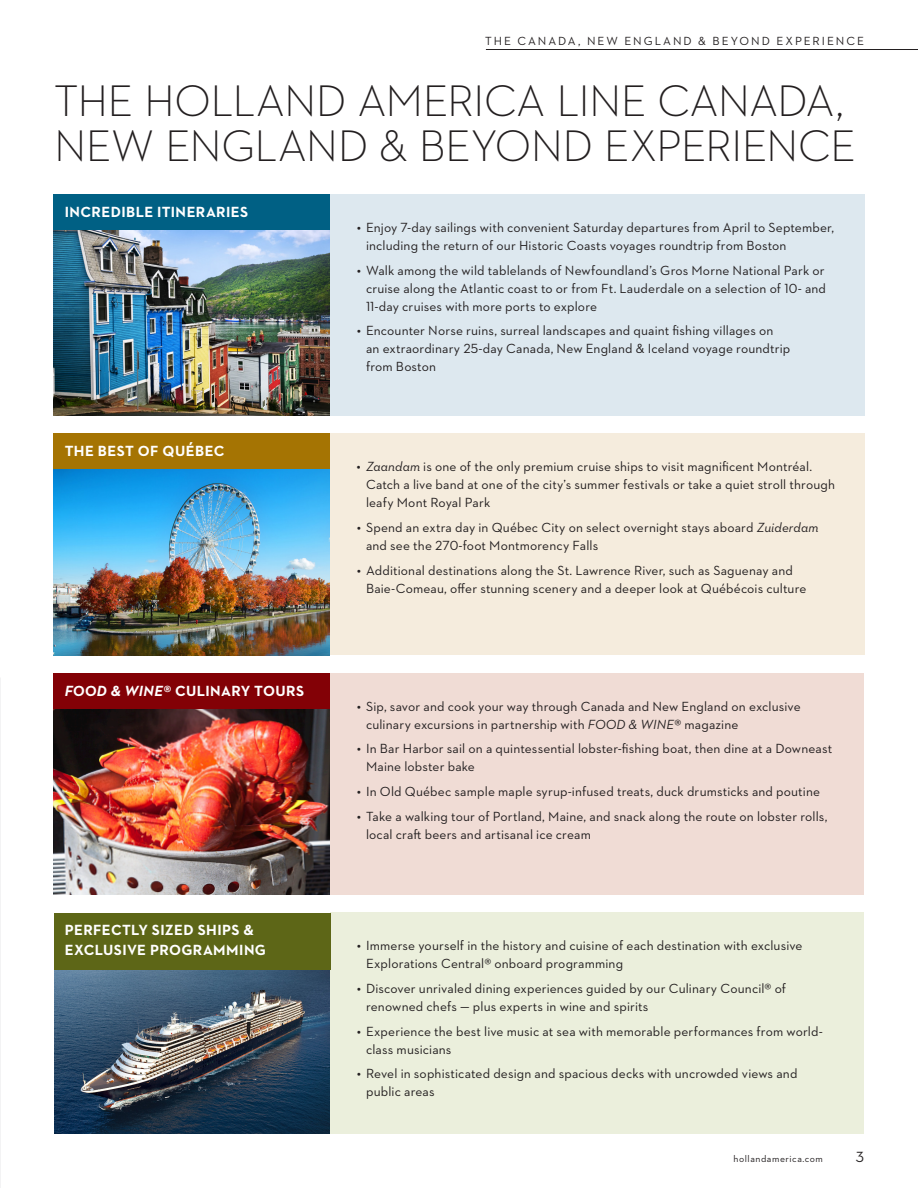
<style>
.page{position:relative;width:918px;height:1188px;background:#fff}
.page>*{position:absolute;margin:0;border:0;box-sizing:border-box;transform-origin:0 0}
.t1{font:300 45px/45px "Neutraface 2 Text";letter-spacing:-.02em;color:#231f20}
.t2{font:700 15px/19.5px "Neutraface 2 Text";letter-spacing:.03em;color:#fff}
.t3{font:15px "Neutraface 2 Text";color:#231f20}
.t4{font:13.5px/18px "Neutraface 2 Text";letter-spacing:.01em;color:#231f20}
.t5{font:12px "Neutraface 2 Text";letter-spacing:.165em;color:#231f20}
.t6{font:9.75px "Neutraface 2 Text";letter-spacing:.055em;color:#231f20}
.s1{font-style:italic}
.s2{font-weight:700}
</style>
<div class="page">
<img style="left:0;top:677px;width:1px;height:511px">
<div style="left:330px;top:194px;width:534px;height:222px;background:#dde8ef"></div>
<div style="left:54px;top:194px;width:276px;height:36px;background:#006084"></div>
<div style="left:330px;top:434px;width:534px;height:221px;background:#f5ecdd"></div>
<div style="left:54px;top:434px;width:276px;height:35px;background:#a57403"></div>
<div style="left:330px;top:673px;width:534px;height:222px;background:#f0dcd5"></div>
<div style="left:54px;top:673px;width:276px;height:35px;background:#830106"></div>
<img style="left:54px;top:969px;width:276px;height:165px">
<div style="left:330px;top:913px;width:534px;height:221px;background:#ebefdc"></div>
<div style="left:54px;top:913px;width:276px;height:56px;background:#5d6617"></div>
<hr style="left:486px;top:49px;width:432px;height:1px;background:#231f20">
<img style="left:54px;top:230px;width:275px;height:184px">
<img style="left:54px;top:470px;width:276px;height:185px">
<img style="left:54px;top:708px;width:276px;height:187px">
<img style="left:54px;top:972px;width:275px;height:162px">
<p class="t5" style="left:485px;top:33px;width:380px">THE CANADA, NEW ENGLAND &amp; BEYOND EXPERIENCE</p>
<h2 class="t1" style="left:54px;top:78px;width:803px">THE HOLLAND AMERICA LINE CANADA,<br>NEW ENGLAND &amp; BEYOND EXPERIENCE</h2>
<h3 class="t2" style="left:65px;top:202px;width:185px">INCREDIBLE ITINERARIES</h3>
<h3 class="t2" style="left:65px;top:441px;width:161px">THE BEST OF QUÉBEC</h3>
<h3 class="t2" style="left:65px;top:681px;width:241px"><span class="s1">FOOD &amp; WINE</span>® CULINARY TOURS</h3>
<h3 class="t2" style="left:65px;top:920px;width:203px">PERFECTLY SIZED SHIPS &amp;<br>EXCLUSIVE PROGRAMMING</h3>
<p class="t4" style="left:357px;top:218px;width:479px"><span class="s2">•</span> Enjoy 7-day sailings with convenient Saturday departures from April to September,</p>
<p class="t4" style="left:357px;top:261px;width:469px"><span class="s2">•</span> Walk among the wild tablelands of Newfoundland’s Gros Morne National Park or</p>
<p class="t4" style="left:366px;top:236px;width:422px">including the return of our Historic Coasts voyages roundtrip from Boston</p>
<p class="t4" style="left:366px;top:279px;width:462px">cruise along the Atlantic coast to or from Ft. Lauderdale on a selection of 10- and<br>11-day cruises with more ports to explore</p>
<p class="t4" style="left:366px;top:340px;width:426px">an extraordinary 25-day Canada, New England &amp; Iceland voyage roundtrip from Boston</p>
<p class="t4" style="left:357px;top:322px;width:418px"><span class="s2">•</span> Encounter Norse ruins, surreal landscapes and quaint fishing villages on</p>
<p class="t4" style="left:357px;top:458px;width:457px"><span class="s2">•</span> <span class="s1">Zaandam</span> is one of the only premium cruise ships to visit magnificent Montréal.</p>
<p class="t4" style="left:366px;top:476px;width:471px">Catch a live band at one of the city’s summer festivals or take a quiet stroll through leafy Mont Royal Park</p>
<p class="t4" style="left:366px;top:536px;width:234px">and see the 270-foot Montmorency Falls</p>
<p class="t4" style="left:366px;top:579px;width:442px">Baie-Comeau, offer stunning scenery and a deeper look at Québécois culture</p>
<p class="t4" style="left:357px;top:518px;width:463px"><span class="s2">•</span> Spend an extra day in Québec City on select overnight stays aboard <span class="s1">Zuiderdam</span></p>
<p class="t4" style="left:357px;top:561px;width:438px"><span class="s2">•</span> Additional destinations along the St. Lawrence River, such as Saguenay and</p>
<p class="t4" style="left:357px;top:697px;width:445px"><span class="s2">•</span> Sip, savor and cook your way through Canada and New England on exclusive</p>
<p class="t4" style="left:357px;top:740px;width:477px"><span class="s2">•</span> In Bar Harbor sail on a quintessential lobster-fishing boat, then dine at a Downeast</p>
<p class="t4" style="left:357px;top:782px;width:465px"><span class="s2">•</span> In Old Québec sample maple syrup-infused treats, duck drumsticks and poutine</p>
<p class="t4" style="left:357px;top:807px;width:472px"><span class="s2">•</span> Take a walking tour of Portland, Maine, and snack along the route on lobster rolls,</p>
<p class="t4" style="left:366px;top:715px;width:374px">culinary excursions in partnership with <span class="s1">FOOD &amp; WINE</span>® magazine</p>
<p class="t4" style="left:366px;top:758px;width:110px">Maine lobster bake</p>
<p class="t4" style="left:366px;top:825px;width:226px">local craft beers and artisanal ice cream</p>
<p class="t4" style="left:357px;top:936px;width:447px"><span class="s2">•</span> Immerse yourself in the history and cuisine of each destination with exclusive</p>
<p class="t4" style="left:357px;top:979px;width:431px"><span class="s2">•</span> Discover unrivaled dining experiences guided by our Culinary Council® of</p>
<p class="t4" style="left:357px;top:1022px;width:467px"><span class="s2">•</span> Experience the best live music at sea with memorable performances from world-</p>
<p class="t4" style="left:357px;top:1065px;width:442px"><span class="s2">•</span> Revel in sophisticated design and spacious decks with uncrowded views and</p>
<p class="t4" style="left:366px;top:954px;width:259px">Explorations Central® onboard programming</p>
<p class="t4" style="left:366px;top:997px;width:284px">renowned chefs — plus experts in wine and spirits</p>
<p class="t4" style="left:366px;top:1040px;width:87px">class musicians</p>
<p class="t4" style="left:366px;top:1083px;width:70px">public areas</p>
<p class="t6" style="left:734px;top:1152px;width:91px">hollandamerica.com</p>
<p class="t3" style="left:856px;top:1147px;width:10px">3</p>
</div>
